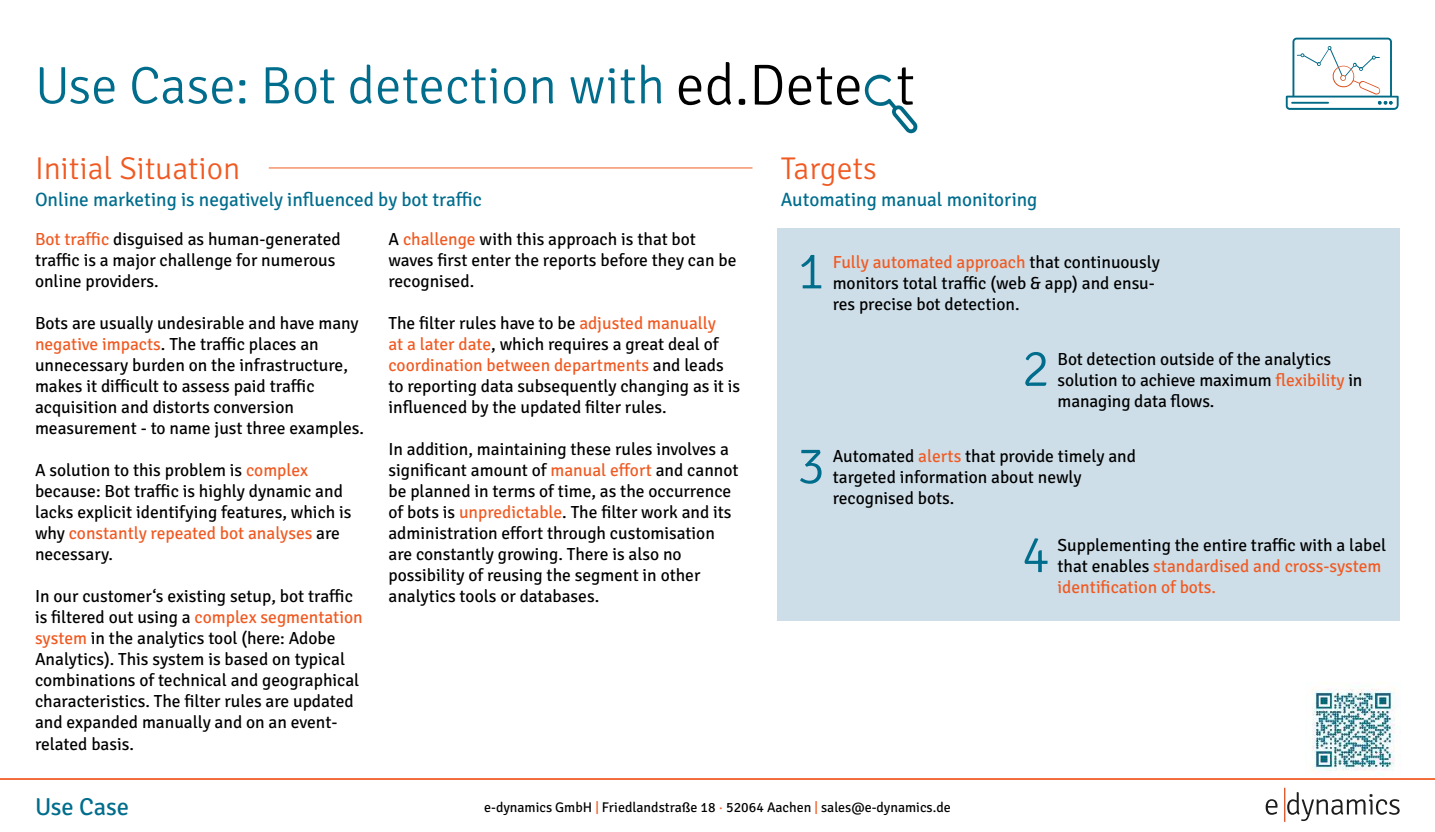
<style>
.page{position:relative;width:1435px;height:832px;background:#fff}
.page>*{position:absolute;margin:0;border:0;box-sizing:border-box;transform-origin:0 0}
.t1{font:300 52.5px "Signika Negative";color:#006d8d}
.t2{font:300 31.5px "Signika Negative";color:#f05a22}
.t3{font:24.5px "Signika Negative";color:#006d8d}
.t4{font:19.25px "Signika Negative";color:#006d8d}
.t5{font:17.5px/21px "Signika Negative";color:#000}
.t6{font:14px "Signika Negative";color:#000}
.s1{color:#f05a22}
</style>
<div class="page">
<hr style="left:0;top:777px;width:1435px;height:2px;background:#f05a22">
<svg style="left:1266px;top:799px;width:12px;height:15px"></svg>
<svg style="left:1287px;top:792px;width:113px;height:28px"></svg>
<hr style="left:1284px;top:787px;width:1px;height:34px;background:#d74615">
<svg style="left:1286px;top:38px;width:113px;height:72px"></svg>
<svg style="left:679px;top:75px;width:22px;height:30px"></svg>
<svg style="left:708px;top:62px;width:23px;height:43px"></svg>
<svg style="left:739px;top:99px;width:6px;height:6px"></svg>
<svg style="left:755px;top:65px;width:27px;height:40px"></svg>
<svg style="left:789px;top:75px;width:22px;height:30px"></svg>
<svg style="left:817px;top:67px;width:101px;height:66px"></svg>
<hr style="left:269px;top:167px;width:484px;height:1px;background:#f05a22">
<div style="left:777px;top:228px;width:623px;height:392px;background:#cddee8"></div>
<img style="left:1312px;top:689px;width:87px;height:82px">
<h1 class="t1" style="left:35px;top:65px;width:632px">Use Case: Bot detection with</h1>
<h2 class="t2" style="left:35px;top:156px;width:207px">Initial Situation</h2>
<h2 class="t2" style="left:781px;top:156px;width:97px">Targets</h2>
<p class="t4" style="left:35px;top:185px;width:448px">Online marketing is negatively influenced by bot trafÏc</p>
<p class="t4" style="left:781px;top:185px;width:258px">Automating manual monitoring</p>
<p class="t5" style="left:35px;top:229px;width:307px"><span class="s1">Bot trafÏc</span> disguised as human-generated trafÏc is a major challenge for numerous online providers.</p>
<p class="t5" style="left:35px;top:311px;width:331px">Bots are usually undesirable and have many <span class="s1">negative impacts</span>. The trafÏc places an unnecessary burden on the infrastructure, makes it difÏcult to assess paid trafÏc acquisition and distorts conversion measurement - to name just three examples.</p>
<p class="t5" style="left:35px;top:458px;width:318px">A solution to this problem is <span class="s1">complex </span>because: Bot trafÏc is highly dynamic and lacks explicit identifying features, which is why <span class="s1">constantly repeated bot analyses</span> are necessary.</p>
<p class="t5" style="left:35px;top:584px;width:329px">In our customer‘s existing setup, bot trafÏc is filtered out using a <span class="s1">complex segmentation system</span> in the analytics tool (here: Adobe Analytics). This system is based on typical combinations of technical and geographical characteristics. The filter rules are updated and expanded manually and on an event&shy;related basis.</p>
<h3 class="t3" style="left:35px;top:795px;width:96px">Use Case</h3>
<p class="t5" style="left:388px;top:229px;width:349px">A <span class="s1">challenge</span> with this approach is that bot waves first enter the reports before they can be recognised.</p>
<p class="t5" style="left:388px;top:311px;width:353px">The filter rules have to be <span class="s1">adjusted manually<br>at a later date</span>, which requires a great deal of <span class="s1">coordination between departments</span> and leads to reporting data subsequently changing as it is influenced by the updated filter rules.</p>
<p class="t5" style="left:388px;top:437px;width:351px">In addition, maintaining these rules involves a significant amount of <span class="s1">manual effort</span> and cannot be planned in terms of time, as the occurrence of bots is <span class="s1">unpredictable</span>. The filter work and its administration effort through customisation are constantly growing. There is also no possibility of reusing the segment in other analytics tools or databases.</p>
<h1 class="t1" style="left:797px;top:250px;width:30px">1</h1>
<p class="t5" style="left:833px;top:250px;width:329px"><span class="s1">Fully automated approach</span> that continuously monitors total trafÏc (web &amp; app) and ensu&shy;res precise bot detection.</p>
<h1 class="t1" style="left:1022px;top:347px;width:30px">2</h1>
<p class="t5" style="left:1058px;top:347px;width:307px">Bot detection outside of the analytics solution to achieve maximum <span class="s1">flexibility</span> in managing data flows.</p>
<h1 class="t1" style="left:797px;top:444px;width:30px">3</h1>
<p class="t5" style="left:833px;top:446px;width:305px">Automated <span class="s1">alerts</span> that provide timely and targeted information about newly recognised bots.</p>
<h1 class="t1" style="left:1022px;top:533px;width:30px">4</h1>
<p class="t5" style="left:1058px;top:533px;width:330px">Supplementing the entire trafÏc with a label that enables <span class="s1">standardised and cross-system identification of bots.</span></p>
<p class="t6" style="left:484px;top:796px;width:468px">e-dynamics GmbH <span class="s1">|</span> Friedlandstraße 18 <span class="s1">·</span> 52064 Aachen <span class="s1">|</span> sales@e-dynamics.de</p>
</div>
